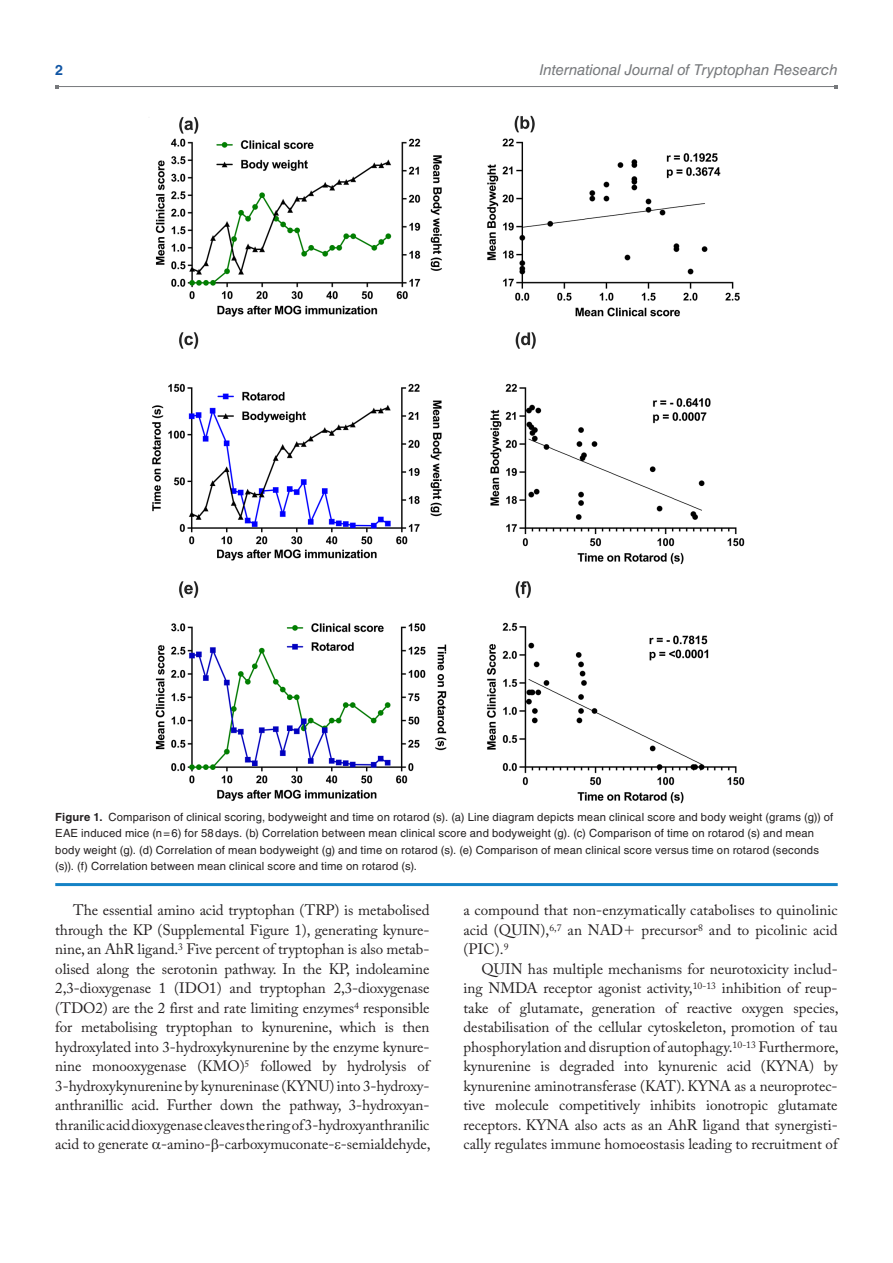
<style>
.page{position:relative;width:893px;height:1263px;background:#fff}
.page>*{position:absolute;margin:0;border:0;box-sizing:border-box;transform-origin:0 0}
.t1{font:15px/19.5px "Adobe Caslon Pro";color:#231f20;text-align:justify}
.t2{font:italic 15px "Helvetica LT Std";letter-spacing:-.005em;color:#76787b}
.t3{font:700 14.25px "Helvetica LT Std";color:#1055a4}
.t4{font:11.25px/16.5px "Helvetica LT Std";letter-spacing:.015em;color:#231f20}
.s1{font-weight:700}
</style>
<div class="page">
<hr style="left:57px;top:86px;width:779px;height:1px;background:#76787b">
<hr style="left:55px;top:883px;width:783px;height:3px;background:#1582c5">
<img style="left:152px;top:115px;width:593px;height:689px">
<p class="t3" style="left:55px;top:61px;width:9px">2</p>
<p class="t2" style="left:540px;top:61px;width:300px">International Journal of Tryptophan Research</p>
<p class="t4" style="left:55px;top:808px;width:780px"><span class="s1">Figure 1.</span> Comparison of clinical scoring, bodyweight and time on rotarod (s). (a) Line diagram depicts mean clinical score and body weight (grams (g)) of EAE induced mice (n=6) for 58days. (b) Correlation between mean clinical score and bodyweight (g). (c) Comparison of time on rotarod (s) and mean body weight (g). (d) Correlation of mean bodyweight (g) and time on rotarod (s). (e) Comparison of mean clinical score versus time on rotarod (seconds (s)). (f) Correlation between mean clinical score and time on rotarod (s).</p>
<p class="t1" style="left:55px;top:900px;width:377px;text-indent:18px">The essential amino acid tryptophan (TRP) is metabolised through the KP (Supplemental Figure 1), generating kynure&shy;nine, an AhR ligand.<sup>3</sup> Five percent of tryptophan is also metab&shy;olised along the serotonin pathway. In the KP, indoleamine 2,3-dioxygenase 1 (IDO1) and tryptophan 2,3-dioxygenase (TDO2) are the 2 first and rate limiting enzymes<sup>4</sup> responsible for metabolising tryptophan to kynurenine, which is then hydroxylated into 3-hydroxykynurenine by the enzyme kynure&shy;nine monooxygenase (KMO)<sup>5</sup> followed by hydrolysis of 3-hydroxykynurenine by kynureninase (KYNU) into 3-hydroxy&shy;anthranillic acid. Further down the pathway, 3-hydroxyan&shy;thranilic acid dioxygenase cleaves the ring of 3-hydroxyanthranilic acid to generate -amino- -carboxymuconate- -semialdehyde,</p>
<p class="t1" style="left:463px;top:900px;width:376px">a compound that non-enzymatically catabolises to quinolinic acid (QUIN),<sup>6,7</sup> an NAD precursor<sup>8</sup> and to picolinic acid (PIC).<sup>9</sup></p>
<p class="t1" style="left:463px;top:959px;width:377px;text-indent:18px">QUIN has multiple mechanisms for neurotoxicity includ&shy;ing NMDA receptor agonist activity,<sup>10-13</sup> inhibition of reup&shy;take of glutamate, generation of reactive oxygen species, destabilisation of the cellular cytoskeleton, promotion of tau phosphorylation and disruption of autophagy.<sup>10-13</sup> Furthermore, kynurenine is degraded into kynurenic acid (KYNA) by kynurenine aminotransferase (KAT). KYNA as a neuroprotec&shy;tive molecule competitively inhibits ionotropic glutamate receptors. KYNA also acts as an AhR ligand that synergisti&shy;cally regulates immune homoeostasis leading to recruitment of</p>
</div>
